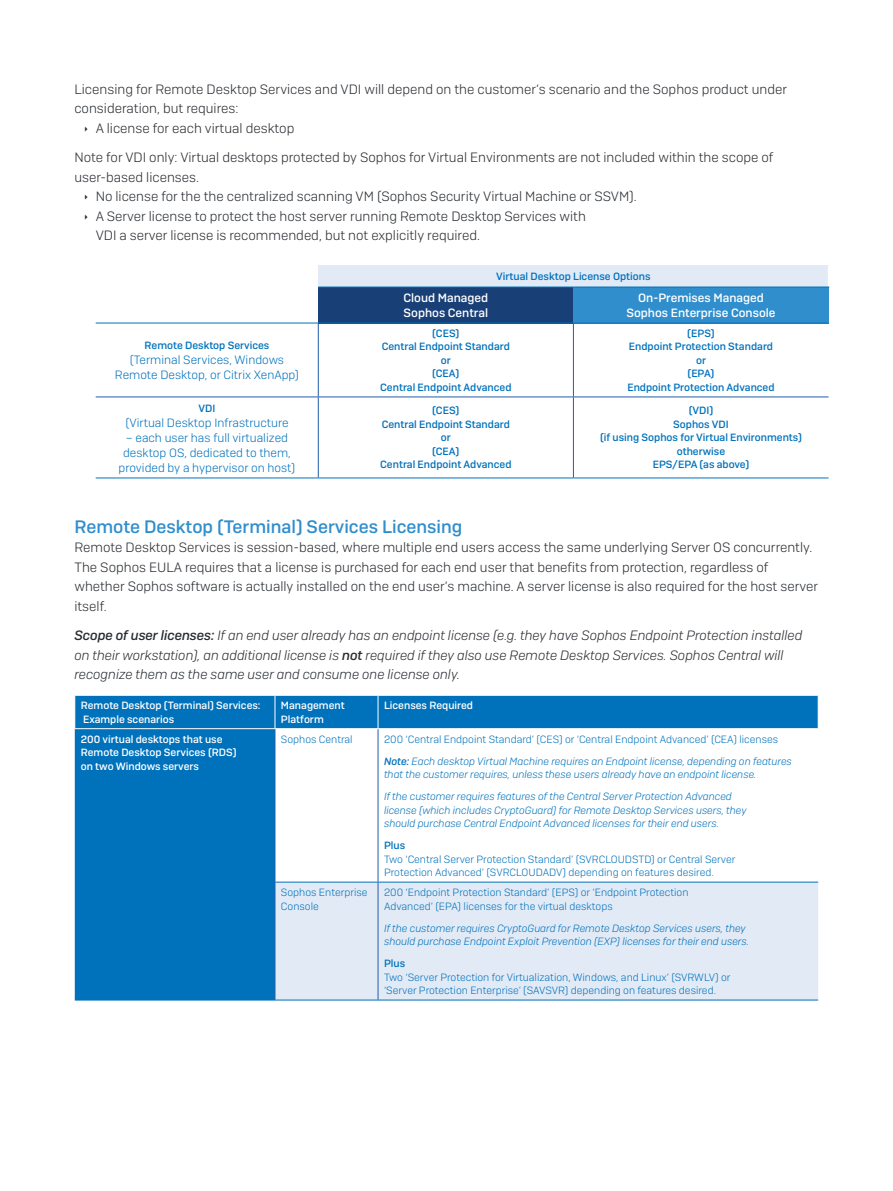
<style>
.page{position:relative;width:893px;height:1191px;background:#fff}
.page>*{position:absolute;margin:0;border:0;box-sizing:border-box;transform-origin:0 0}
.Subheading_1{font:500 18px "Sophos Sans";color:#308ecd}
.Body_Copy{font:300 13.5px/19.5px "Sophos Sans";color:#282c31}
.Body_Copy-2{font:italic 300 13.5px/19.5px "Sophos Sans";color:#282c31}
.Table_copy{font:300 12px/15px "Sophos Sans";color:#0072bc;text-align:center}
.Table_Header{font:500 12px "Sophos Sans";color:#fff}
.Table_copy-2{font:italic 300 10.5px/13.5px "Sophos Sans";color:#0072bc}
.Table_copy-3{font:300 10.5px/13.5px "Sophos Sans";color:#0072bc}
.Table_copy-4{font:500 10.5px "Sophos Sans";color:#0072bc}
.Table_copy-5{font:500 10.5px/13.5px "Sophos Sans";color:#fff}
.Table_Header-2{font:500 10.5px "Sophos Sans";color:#0072bc}
.s1{font-weight:500}
</style>
<div class="page">
<div style="left:318px;top:266px;width:510px;height:21px;background:#e2eaf6"></div>
<div style="left:318px;top:287px;width:255px;height:36px;background:#193f77"></div>
<div style="left:573px;top:287px;width:255px;height:36px;background:#308ecd"></div>
<hr style="left:318px;top:287px;width:255px;height:1px;background:#0072bc">
<hr style="left:96px;top:323px;width:222px;height:1px;background:#0072bc">
<hr style="left:318px;top:323px;width:255px;height:1px;background:#0072bc">
<hr style="left:96px;top:477px;width:222px;height:1px;background:#0072bc">
<hr style="left:318px;top:477px;width:255px;height:1px;background:#0072bc">
<hr style="left:573px;top:477px;width:255px;height:1px;background:#0072bc">
<hr style="left:318px;top:323px;width:1px;height:73px;background:#215dab">
<hr style="left:573px;top:323px;width:1px;height:73px;background:#215dab">
<hr style="left:318px;top:397px;width:1px;height:80px;background:#215dab">
<hr style="left:573px;top:397px;width:1px;height:80px;background:#215dab">
<hr style="left:573px;top:287px;width:256px;height:1px;background:#0072bc">
<hr style="left:573px;top:323px;width:255px;height:1px;background:#0072bc">
<hr style="left:96px;top:396px;width:222px;height:1px;background:#215dab">
<hr style="left:318px;top:396px;width:255px;height:1px;background:#215dab">
<hr style="left:573px;top:396px;width:255px;height:1px;background:#215dab">
<svg style="left:75px;top:696px;width:743px;height:303px;fill:#0072bc"></svg>
<div style="left:276px;top:882px;width:542px;height:117px;background:#e2eaf6"></div>
<hr style="left:75px;top:999px;width:200px;height:1px;background:#0072bc">
<hr style="left:275px;top:729px;width:1px;height:153px;background:#215dab">
<hr style="left:275px;top:882px;width:1px;height:117px;background:#215dab">
<hr style="left:378px;top:729px;width:1px;height:152px;background:#215dab">
<hr style="left:378px;top:882px;width:1px;height:117px;background:#215dab">
<hr style="left:275px;top:881px;width:103px;height:1px;background:#0072bc">
<hr style="left:378px;top:881px;width:440px;height:1px;background:#0072bc">
<hr style="left:275px;top:999px;width:103px;height:1px;background:#0072bc">
<hr style="left:378px;top:999px;width:440px;height:1px;background:#0072bc">
<hr style="left:275px;top:695px;width:1px;height:33px;background:#fff">
<hr style="left:378px;top:695px;width:1px;height:33px;background:#fff">
<hr style="left:74px;top:728px;width:201px;height:1px;background:#fff">
<hr style="left:275px;top:728px;width:103px;height:1px;background:#fff">
<hr style="left:378px;top:728px;width:441px;height:1px;background:#fff">
<p class="Body_Copy" style="left:74px;top:79px;width:714px">Licensing for Remote Desktop Services and VDI will depend on the customer’s scenario and the Sophos product under consideration, but requires:</p>
<p class="Body_Copy" style="left:96px;top:118px;width:200px">A license for each virtual desktop</p>
<p class="Body_Copy" style="left:74px;top:147px;width:700px">Note for VDI only: Virtual desktops protected by Sophos for Virtual Environments are not included within the scope of user-based licenses.</p>
<p class="Body_Copy" style="left:96px;top:186px;width:543px">No license for the the centralized scanning VM (Sophos Security Virtual Machine or SSVM).</p>
<p class="Body_Copy" style="left:96px;top:206px;width:492px">A Server license to protect the host server running Remote Desktop Services with<br>VDI a server license is recommended, but not explicitly required.</p>
<p class="Table_Header-2" style="left:496px;top:270px;width:156px">Virtual Desktop License Options</p>
<p class="Table_Header" style="left:403px;top:290px;width:86px">Cloud Managed</p>
<p class="Table_Header" style="left:404px;top:305px;width:86px">Sophos Central</p>
<p class="Table_Header" style="left:638px;top:290px;width:127px">On-Premises Managed</p>
<p class="Table_Header" style="left:626px;top:305px;width:150px">Sophos Enterprise Console</p>
<p class="Table_copy-4" style="left:145px;top:339px;width:126px">Remote Desktop Services</p>
<p class="Table_copy" style="left:115px;top:352px;width:186px">(Terminal Services, Windows<br>Remote Desktop, or Citrix XenApp)</p>
<p class="Table_copy-4" style="left:199px;top:402px;width:18px">VDI</p>
<p class="Table_copy" style="left:125px;top:415px;width:165px">(Virtual Desktop Infrastructure</p>
<p class="Table_copy" style="left:119px;top:430px;width:178px">– each user has full virtualized desktop OS, dedicated to them, provided by a hypervisor on host)</p>
<p class="Table_copy-4" style="left:432px;top:327px;width:29px">(CES)</p>
<p class="Table_copy-4" style="left:382px;top:340px;width:130px">Central Endpoint Standard</p>
<p class="Table_copy-4" style="left:441px;top:354px;width:11px">or</p>
<p class="Table_copy-4" style="left:432px;top:367px;width:29px">(CEA)</p>
<p class="Table_copy-4" style="left:380px;top:381px;width:133px">Central Endpoint Advanced</p>
<p class="Table_copy-4" style="left:432px;top:404px;width:29px">(CES)</p>
<p class="Table_copy-4" style="left:382px;top:418px;width:130px">Central Endpoint Standard</p>
<p class="Table_copy-4" style="left:441px;top:431px;width:11px">or</p>
<p class="Table_copy-4" style="left:432px;top:445px;width:29px">(CEA)</p>
<p class="Table_copy-4" style="left:380px;top:458px;width:133px">Central Endpoint Advanced</p>
<p class="Table_copy-4" style="left:687px;top:327px;width:29px">(EPS)</p>
<p class="Table_copy-4" style="left:629px;top:340px;width:146px">Endpoint Protection Standard</p>
<p class="Table_copy-4" style="left:696px;top:354px;width:11px">or</p>
<p class="Table_copy-4" style="left:687px;top:367px;width:29px">(EPA)</p>
<p class="Table_copy-4" style="left:627px;top:381px;width:149px">Endpoint Protection Advanced</p>
<p class="Table_copy-4" style="left:689px;top:404px;width:26px">(VDI)</p>
<p class="Table_copy-4" style="left:673px;top:418px;width:57px">Sophos VDI</p>
<p class="Table_copy-4" style="left:600px;top:431px;width:203px">(if using Sophos for Virtual Environments)</p>
<p class="Table_copy-4" style="left:677px;top:445px;width:50px">otherwise</p>
<p class="Table_copy-4" style="left:653px;top:458px;width:98px">EPS/EPA (as above)</p>
<p class="Subheading_1" style="left:74px;top:515px;width:389px">Remote Desktop (Terminal) Services Licensing</p>
<p class="Body_Copy" style="left:74px;top:537px;width:745px">Remote Desktop Services is session-based, where multiple end users access the same underlying Server OS concurrently.<br>The Sophos EULA requires that a license is purchased for each end user that benefits from protection, regardless of whether Sophos software is actually installed on the end user’s machine. A server license is also required for the host server itself.</p>
<p class="Body_Copy-2" style="left:74px;top:625px;width:729px"><span class="s1">Scope of user licenses:</span> If an end user already has an endpoint license (e.g. they have Sophos Endpoint Protection installed on their workstation), an additional license is <span class="s1">not</span> required if they also use Remote Desktop Services. Sophos Central will recognize them as the same user and consume one license only.</p>
<p class="Table_copy-5" style="left:81px;top:698px;width:181px">Remote Desktop (Terminal) Services:</p>
<p class="Table_copy-5" style="left:83px;top:712px;width:93px">Example scenarios</p>
<p class="Table_copy-5" style="left:281px;top:698px;width:65px">Management<br>Platform</p>
<p class="Table_copy-5" style="left:384px;top:698px;width:91px">Licenses Required</p>
<p class="Table_copy-5" style="left:81px;top:732px;width:143px">200 virtual desktops that use</p>
<p class="Table_copy-5" style="left:81px;top:745px;width:157px">Remote Desktop Services (RDS) on two Windows servers</p>
<p class="Table_copy-3" style="left:281px;top:732px;width:73px">Sophos Central</p>
<p class="Table_copy-3" style="left:384px;top:732px;width:396px">200 ‘Central Endpoint Standard’ (CES) or ‘Central Endpoint Advanced’ (CEA) licenses</p>
<p class="Table_copy-2" style="left:384px;top:754px;width:409px"><span class="s1">Note:</span> Each desktop Virtual Machine requires an Endpoint license, depending on features that the customer requires, unless these users already have an endpoint license.</p>
<p class="Table_copy-2" style="left:384px;top:789px;width:364px">If the customer requires features of the Central Server Protection Advanced license (which includes CryptoGuard) for Remote Desktop Services users, they should purchase Central Endpoint Advanced licenses for their end users.</p>
<p class="Table_copy-3" style="left:384px;top:838px;width:353px"><span class="s1">Plus<br></span>Two ‘Central Server Protection Standard’ (SVRCLOUDSTD) or Central Server<br>Protection Advanced’ (SVRCLOUDADV) depending on features desired.</p>
<p class="Table_copy-3" style="left:281px;top:885px;width:88px">Sophos Enterprise<br>Console</p>
<p class="Table_copy-3" style="left:384px;top:885px;width:306px">200 ‘Endpoint Protection Standard’ (EPS) or ‘Endpoint Protection<br>Advanced’ (EPA) licenses for the virtual desktops</p>
<p class="Table_copy-2" style="left:384px;top:921px;width:366px">If the customer requires CryptoGuard for Remote Desktop Services users, they should purchase Endpoint Exploit Prevention (EXP) licenses for their end users.</p>
<p class="Table_copy-3" style="left:384px;top:956px;width:348px"><span class="s1">Plus<br></span>Two ‘Server Protection for Virtualization, Windows, and Linux’ (SVRWLV) or ‘Server Protection Enterprise’ (SAVSVR) depending on features desired.</p>
</div>
